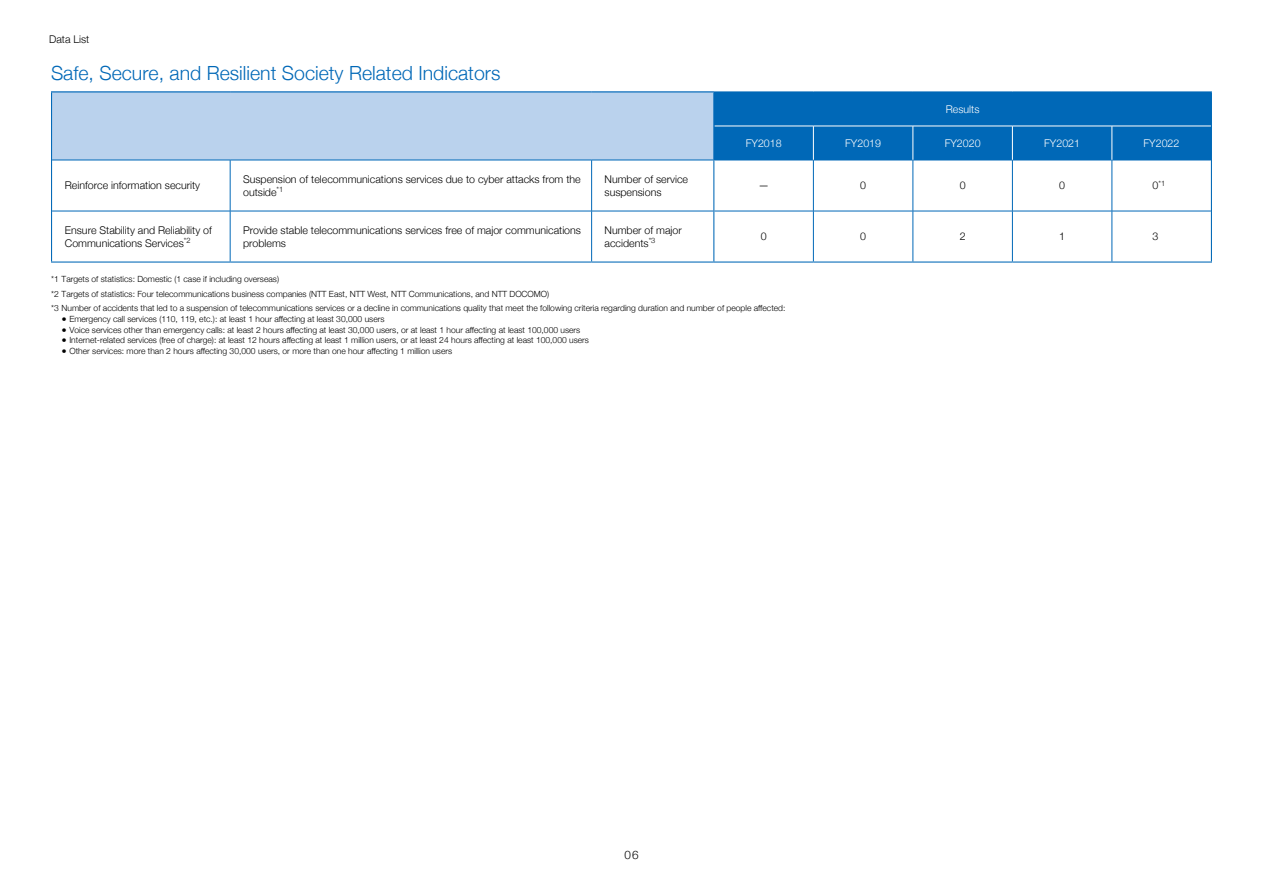
<style>
.page{position:relative;width:1263px;height:893px;background:#fff}
.page>*{position:absolute;margin:0;border:0;box-sizing:border-box;transform-origin:0 0}
.t1{font:300 19.5px "Helvetica Neue";color:#0068b7}
.t2{font:300 11.7px "Helvetica Neue";color:#000}
.t3{font:300 10.65px/12.8px "Helvetica Neue";color:#000}
.t4{font:300 10.65px "Helvetica Neue";color:#fff}
.t5{font:300 8.55px/14.9px "Helvetica Neue";color:#000}
.t6{font:300 7.5px "Helvetica Neue";color:#000}
.s1{font-size:10.65px}
</style>
<div class="page">
<div style="left:52px;top:92px;width:662px;height:68px;background:#bad2ed"></div>
<div style="left:714px;top:92px;width:497px;height:68px;background:#0068b7"></div>
<svg style="left:52px;top:161px;width:1159px;height:100px"></svg>
<hr style="left:52px;top:160px;width:178px;height:1px;background:#0068b7">
<hr style="left:230px;top:160px;width:362px;height:1px;background:#0068b7">
<hr style="left:230px;top:160px;width:1px;height:51px;background:#0068b7">
<hr style="left:592px;top:160px;width:121px;height:1px;background:#0068b7">
<hr style="left:714px;top:160px;width:99px;height:1px;background:#0068b7">
<hr style="left:813px;top:160px;width:100px;height:1px;background:#0068b7">
<hr style="left:813px;top:160px;width:1px;height:51px;background:#0068b7">
<hr style="left:913px;top:160px;width:99px;height:1px;background:#0068b7">
<hr style="left:913px;top:160px;width:1px;height:51px;background:#0068b7">
<hr style="left:1012px;top:160px;width:100px;height:1px;background:#0068b7">
<hr style="left:1012px;top:160px;width:1px;height:51px;background:#0068b7">
<hr style="left:1112px;top:160px;width:99px;height:1px;background:#0068b7">
<hr style="left:1112px;top:160px;width:1px;height:51px;background:#0068b7">
<hr style="left:230px;top:211px;width:1px;height:50px;background:#0068b7">
<hr style="left:813px;top:211px;width:1px;height:50px;background:#0068b7">
<hr style="left:913px;top:211px;width:1px;height:50px;background:#0068b7">
<hr style="left:1012px;top:211px;width:1px;height:50px;background:#0068b7">
<hr style="left:1112px;top:211px;width:1px;height:50px;background:#0068b7">
<hr style="left:51px;top:91px;width:179px;height:1px;background:#0068b7">
<hr style="left:51px;top:92px;width:1px;height:34px;background:#0068b7">
<hr style="left:230px;top:91px;width:362px;height:1px;background:#0068b7">
<hr style="left:592px;top:91px;width:122px;height:1px;background:#0068b7">
<hr style="left:714px;top:91px;width:99px;height:1px;background:#0068b7">
<hr style="left:813px;top:91px;width:100px;height:1px;background:#0068b7">
<hr style="left:913px;top:91px;width:99px;height:1px;background:#0068b7">
<hr style="left:1012px;top:91px;width:100px;height:1px;background:#0068b7">
<hr style="left:1112px;top:91px;width:100px;height:1px;background:#0068b7">
<hr style="left:1211px;top:92px;width:1px;height:34px;background:#0068b7">
<hr style="left:51px;top:126px;width:1px;height:34px;background:#0068b7">
<hr style="left:1211px;top:126px;width:1px;height:34px;background:#0068b7">
<hr style="left:913px;top:126px;width:1px;height:34px;background:#fff">
<hr style="left:1012px;top:126px;width:1px;height:34px;background:#fff">
<hr style="left:1112px;top:126px;width:1px;height:34px;background:#fff">
<hr style="left:51px;top:160px;width:1px;height:51px;background:#0068b7">
<hr style="left:1211px;top:160px;width:1px;height:51px;background:#0068b7">
<hr style="left:51px;top:211px;width:1px;height:50px;background:#0068b7">
<hr style="left:1211px;top:211px;width:1px;height:50px;background:#0068b7">
<hr style="left:51px;top:261px;width:179px;height:2px;background:#0068b7">
<hr style="left:592px;top:261px;width:122px;height:2px;background:#0068b7">
<hr style="left:714px;top:261px;width:99px;height:2px;background:#0068b7">
<hr style="left:813px;top:261px;width:100px;height:2px;background:#0068b7">
<hr style="left:913px;top:261px;width:99px;height:2px;background:#0068b7">
<hr style="left:1012px;top:261px;width:100px;height:2px;background:#0068b7">
<hr style="left:1112px;top:261px;width:100px;height:2px;background:#0068b7">
<hr style="left:230px;top:261px;width:362px;height:2px;background:#0068b7">
<hr style="left:714px;top:126px;width:99px;height:1px;background:#fff">
<hr style="left:813px;top:126px;width:100px;height:1px;background:#fff">
<hr style="left:913px;top:126px;width:99px;height:1px;background:#fff">
<hr style="left:1012px;top:126px;width:100px;height:1px;background:#fff">
<hr style="left:1112px;top:126px;width:99px;height:1px;background:#fff">
<hr style="left:52px;top:211px;width:178px;height:1px;background:#0068b7">
<hr style="left:230px;top:211px;width:362px;height:1px;background:#0068b7">
<hr style="left:592px;top:211px;width:121px;height:1px;background:#0068b7">
<hr style="left:714px;top:211px;width:99px;height:1px;background:#0068b7">
<hr style="left:813px;top:211px;width:100px;height:1px;background:#0068b7">
<hr style="left:913px;top:211px;width:99px;height:1px;background:#0068b7">
<hr style="left:1012px;top:211px;width:100px;height:1px;background:#0068b7">
<hr style="left:1112px;top:211px;width:99px;height:1px;background:#0068b7">
<hr style="left:591px;top:160px;width:1px;height:51px;background:#0068b7">
<hr style="left:591px;top:211px;width:1px;height:50px;background:#0068b7">
<hr style="left:713px;top:160px;width:1px;height:51px;background:#0068b7">
<hr style="left:713px;top:211px;width:1px;height:50px;background:#0068b7">
<hr style="left:713px;top:92px;width:1px;height:34px;background:#0068b7">
<hr style="left:713px;top:126px;width:1px;height:34px;background:#0068b7">
<hr style="left:813px;top:126px;width:1px;height:34px;background:#fff">
<p class="t3" style="left:49px;top:32px;width:42px">Data List</p>
<h1 class="t1" style="left:51px;top:58px;width:451px">Safe, Secure, and Resilient Society Related Indicators</h1>
<p class="t4" style="left:946px;top:101px;width:35px">Results</p>
<p class="t4" style="left:746px;top:134px;width:37px">FY2018</p>
<p class="t4" style="left:845px;top:134px;width:37px">FY2019</p>
<p class="t4" style="left:945px;top:134px;width:37px">FY2020</p>
<p class="t4" style="left:1044px;top:134px;width:37px">FY2021</p>
<p class="t4" style="left:1143px;top:134px;width:37px">FY2022</p>
<p class="t3" style="left:65px;top:178px;width:137px">Reinforce information security</p>
<p class="t3" style="left:243px;top:172px;width:339px">Suspension of telecommunications services due to cyber attacks from the outside<sup>*1</sup></p>
<p class="t3" style="left:605px;top:172px;width:85px">Number of service suspensions</p>
<p class="t3" style="left:758px;top:178px;width:12px">—</p>
<p class="t3" style="left:860px;top:178px;width:7px">0</p>
<p class="t3" style="left:960px;top:178px;width:7px">0</p>
<p class="t3" style="left:1059px;top:178px;width:7px">0</p>
<p class="t6" style="left:1152px;top:177px;width:14px"><span class="s1">0</span>*1</p>
<p class="t3" style="left:65px;top:223px;width:149px">Ensure Stability and Reliability of<br>Communications Services<sup>*2</sup></p>
<p class="t3" style="left:243px;top:223px;width:339px">Provide stable telecommunications services free of major communications problems</p>
<p class="t3" style="left:605px;top:223px;width:79px">Number of major accidents<sup>*3</sup></p>
<p class="t3" style="left:761px;top:229px;width:7px">0</p>
<p class="t3" style="left:860px;top:229px;width:7px">0</p>
<p class="t3" style="left:960px;top:229px;width:7px">2</p>
<p class="t3" style="left:1059px;top:229px;width:7px">1</p>
<p class="t3" style="left:1152px;top:229px;width:7px">3</p>
<p class="t5" style="left:51px;top:271px;width:736px">*1 Targets of statistics: Domestic (1 case if including overseas)<br>*2 Targets of statistics: Four telecommunications business companies (NTT East, NTT West, NTT Communications, and NTT DOCOMO)<br>*3 Number of accidents that led to a suspension of telecommunications services or a decline in communications quality that meet the following criteria regarding duration and number of people affected:</p>
<p class="t5" style="left:62px;top:311px;width:324px">● Emergency call services (110, 119, etc.): at least 1 hour affecting at least 30,000 users</p>
<p class="t5" style="left:62px;top:322px;width:520px">● Voice services other than emergency calls: at least 2 hours affecting at least 30,000 users, or at least 1 hour affecting at least 100,000 users</p>
<p class="t5" style="left:62px;top:332px;width:529px">● Internet-related services (free of charge): at least 12 hours affecting at least 1 million users, or at least 24 hours affecting at least 100,000 users</p>
<p class="t5" style="left:62px;top:343px;width:392px">● Other services: more than 2 hours affecting 30,000 users, or more than one hour affecting 1 million users</p>
<h2 class="t2" style="left:624px;top:846px;width:16px">06</h2>
</div>
